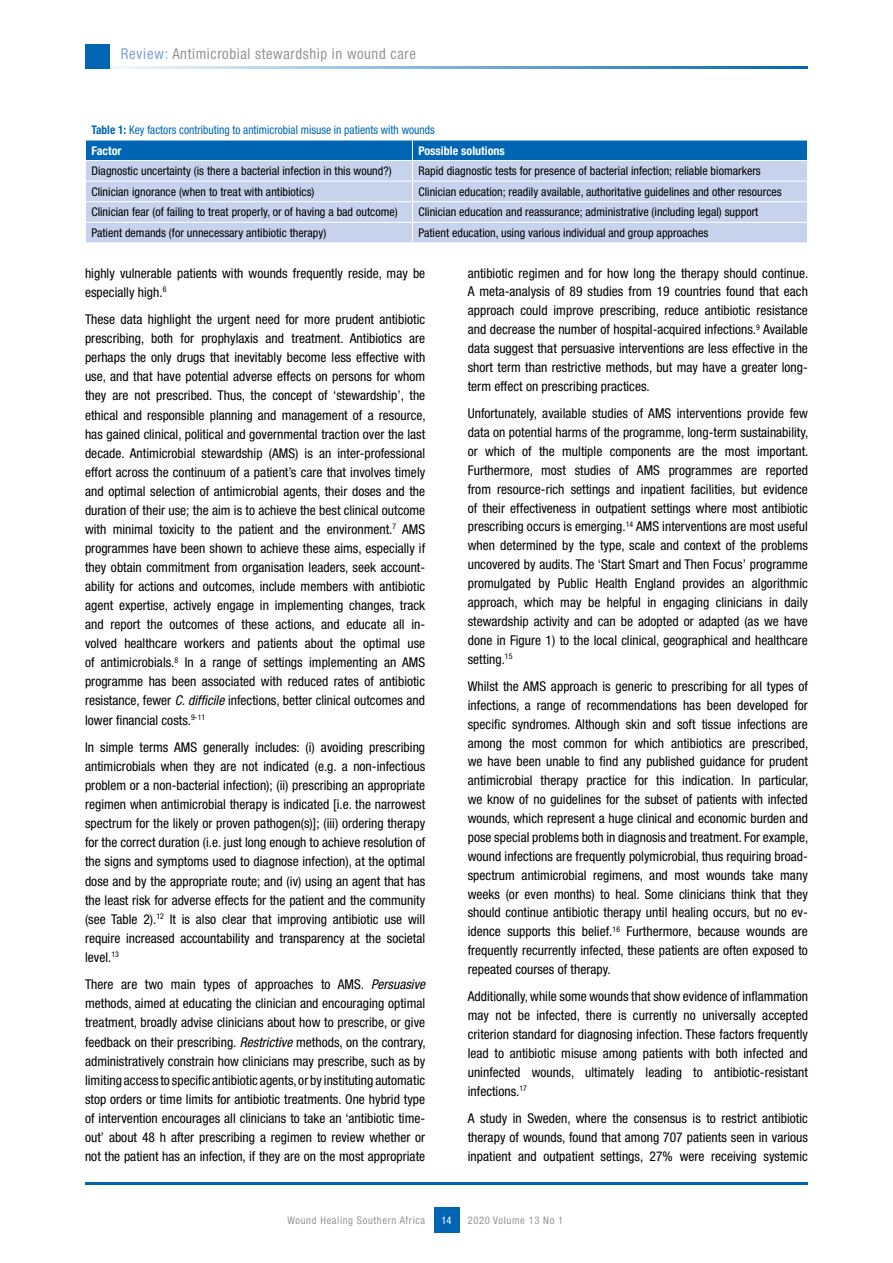
<style>
.page{position:relative;width:893px;height:1263px;background:#fff}
.page>*{position:absolute;margin:0;border:0;box-sizing:border-box;transform-origin:0 0}
.t1{font:condensed 15px "Helvetica Neue LT Std";letter-spacing:.04em;color:#939598}
.t2{font:condensed 13.5px/19px "Helvetica Neue LT Std";color:#000;text-align:justify}
.t3{font:condensed 12px "Helvetica Neue LT Std";color:#000}
.t4{font:condensed 12px/20.5px "Helvetica Neue LT Std";color:#0066b3;scale:.95 1}
.t5{font:700 condensed 12px "Helvetica Neue LT Std";color:#fff}
.t6{font:condensed 10.5px "Helvetica Neue LT Std";letter-spacing:.06em;color:#939598}
.t7{font:condensed 10.5px "Helvetica Neue LT Std";color:#fff}
.s1{color:#80a0d3}
.s2{font-weight:700}
.s3{font-weight:700;color:#fff}
.s4{font-style:italic}
</style>
<div class="page">
<div style="left:434px;top:1208px;width:25px;height:25px;background:#0066b3"></div>
<hr style="left:85px;top:1182px;width:723px;height:2px;background:#0066b3">
<hr style="left:85px;top:66px;width:723px;height:2px;background:#0066b3">
<div style="left:85px;top:44px;width:24px;height:24px;background:#0066b3"></div>
<svg style="left:85px;top:140px;width:723px;height:102px;background:#a4bfe2"></svg>
<p class="t1" style="left:121px;top:45px;width:297px"><span class="s1">Review:</span> Antimicrobial stewardship in wound care</p>
<p class="t4" style="left:91px;top:119px;width:363px"><span class="s2">Table 1:</span> Key factors contributing to antimicrobial misuse in patients with wounds<br><span class="s3">Factor</span></p>
<p class="t5" style="left:418px;top:143px;width:88px">Possible solutions</p>
<p class="t3" style="left:91px;top:164px;width:302px">Diagnostic uncertainty (is there a bacterial infection in this wound?)</p>
<p class="t3" style="left:418px;top:164px;width:344px">Rapid diagnostic tests for presence of bacterial infection; reliable biomarkers</p>
<p class="t3" style="left:91px;top:185px;width:225px">Clinician ignorance (when to treat with antibiotics)</p>
<p class="t3" style="left:418px;top:185px;width:365px">Clinician education; readily available, authoritative guidelines and other resources</p>
<p class="t3" style="left:91px;top:205px;width:308px">Clinician fear (of failing to treat properly, or of having a bad outcome)</p>
<p class="t3" style="left:418px;top:205px;width:341px">Clinician education and reassurance; administrative (including legal) support</p>
<p class="t3" style="left:91px;top:226px;width:236px">Patient demands (for unnecessary antibiotic therapy)</p>
<p class="t3" style="left:418px;top:226px;width:291px">Patient education, using various individual and group approaches</p>
<p class="t2" style="left:85px;top:263px;width:342px">highly vulnerable patients with wounds frequently reside, may be especially high.<sup>6</sup></p>
<p class="t2" style="left:85px;top:310px;width:342px">These data highlight the urgent need for more prudent antibiotic prescribing, both for prophylaxis and treatment. Antibiotics are perhaps the only drugs that inevitably become less effective with use, and that have potential adverse effects on persons for whom they are not prescribed. Thus, the concept of ‘stewardship’, the ethical and responsible planning and management of a resource, has gained clinical, political and governmental traction over the last decade. Antimicrobial stewardship (AMS) is an inter-professional effort across the continuum of a patient’s care that involves timely and optimal selection of antimicrobial agents, their doses and the duration of their use; the aim is to achieve the best clinical outcome with minimal toxicity to the patient and the environment.<sup>7</sup> AMS programmes have been shown to achieve these aims, especially if they obtain commitment from organisation leaders, seek account&shy;ability for actions and outcomes, include members with antibiotic agent expertise, actively engage in implementing changes, track and report the outcomes of these actions, and educate all in&shy;volved healthcare workers and patients about the optimal use of antimicrobials.<sup>8</sup> In a range of settings implementing an AMS programme has been associated with reduced rates of antibiotic resistance, fewer <span class="s4">C. difficile</span> infections, better clinical outcomes and lower financial costs.<sup>9-11</sup></p>
<p class="t2" style="left:85px;top:738px;width:342px">In simple terms AMS generally includes: (i) avoiding prescribing antimicrobials when they are not indicated (e.g. a non-infectious problem or a non-bacterial infection); (ii) prescribing an appropriate regimen when antimicrobial therapy is indicated [i.e. the narrowest spectrum for the likely or proven pathogen(s)]; (iii) ordering therapy for the correct duration (i.e. just long enough to achieve resolution of the signs and symptoms used to diagnose infection), at the optimal dose and by the appropriate route; and (iv) using an agent that has the least risk for adverse effects for the patient and the community (see Table 2).<sup>12</sup> It is also clear that improving antibiotic use will require increased accountability and transparency at the societal level.<sup>13</sup></p>
<p class="t2" style="left:85px;top:975px;width:342px">There are two main types of approaches to AMS. <span class="s4">Persuasive </span>methods, aimed at educating the clinician and encouraging optimal treatment, broadly advise clinicians about how to prescribe, or give feedback on their prescribing. <span class="s4">Restrictive</span> methods, on the contrary, administratively constrain how clinicians may prescribe, such as by limiting access to specific antibiotic agents, or by instituting automatic stop orders or time limits for antibiotic treatments. One hybrid type of intervention encourages all clinicians to take an ‘antibiotic time&shy;out’ about 48 h after prescribing a regimen to review whether or not the patient has an infection, if they are on the most appropriate</p>
<p class="t2" style="left:468px;top:263px;width:342px">antibiotic regimen and for how long the therapy should continue.<br>A meta-analysis of 89 studies from 19 countries found that each approach could improve prescribing, reduce antibiotic resistance and decrease the number of hospital-acquired infections.<sup>9</sup> Available data suggest that persuasive interventions are less effective in the short term than restrictive methods, but may have a greater long&shy;term effect on prescribing practices.</p>
<p class="t2" style="left:468px;top:404px;width:342px">Unfortunately, available studies of AMS interventions provide few data on potential harms of the programme, long-term sustainability, or which of the multiple components are the most important.<br>Furthermore, most studies of AMS programmes are reported from resource-rich settings and inpatient facilities, but evidence of their effectiveness in outpatient settings where most antibiotic prescribing occurs is emerging.<sup>14</sup> AMS interventions are most useful when determined by the type, scale and context of the problems uncovered by audits. The ‘Start Smart and Then Focus’ programme promulgated by Public Health England provides an algorithmic approach, which may be helpful in engaging clinicians in daily stewardship activity and can be adopted or adapted (as we have done in Figure 1) to the local clinical, geographical and healthcare setting.<sup>15</sup></p>
<p class="t2" style="left:468px;top:677px;width:342px">Whilst the AMS approach is generic to prescribing for all types of infections, a range of recommendations has been developed for specific syndromes. Although skin and soft tissue infections are among the most common for which antibiotics are prescribed, we have been unable to find any published guidance for prudent antimicrobial therapy practice for this indication. In particular, we know of no guidelines for the subset of patients with infected wounds, which represent a huge clinical and economic burden and pose special problems both in diagnosis and treatment. For example, wound infections are frequently polymicrobial, thus requiring broad&shy;spectrum antimicrobial regimens, and most wounds take many weeks (or even months) to heal. Some clinicians think that they should continue antibiotic therapy until healing occurs, but no ev&shy;idence supports this belief.<sup>16</sup> Furthermore, because wounds are frequently recurrently infected, these patients are often exposed to repeated courses of therapy.</p>
<p class="t2" style="left:468px;top:987px;width:342px">Additionally, while some wounds that show evidence of inflammation may not be infected, there is currently no universally accepted criterion standard for diagnosing infection. These factors frequently lead to antibiotic misuse among patients with both infected and uninfected wounds, ultimately leading to antibiotic-resistant infections.<sup>17</sup></p>
<p class="t2" style="left:468px;top:1109px;width:342px">A study in Sweden, where the consensus is to restrict antibiotic therapy of wounds, found that among 707 patients seen in various inpatient and outpatient settings, 27% were receiving systemic</p>
<p class="t6" style="left:287px;top:1214px;width:139px">Wound Healing Southern Africa</p>
<p class="t6" style="left:468px;top:1214px;width:97px">2020 Volume 13 No 1</p>
<p class="t7" style="left:441px;top:1214px;width:12px">14</p>
</div>
